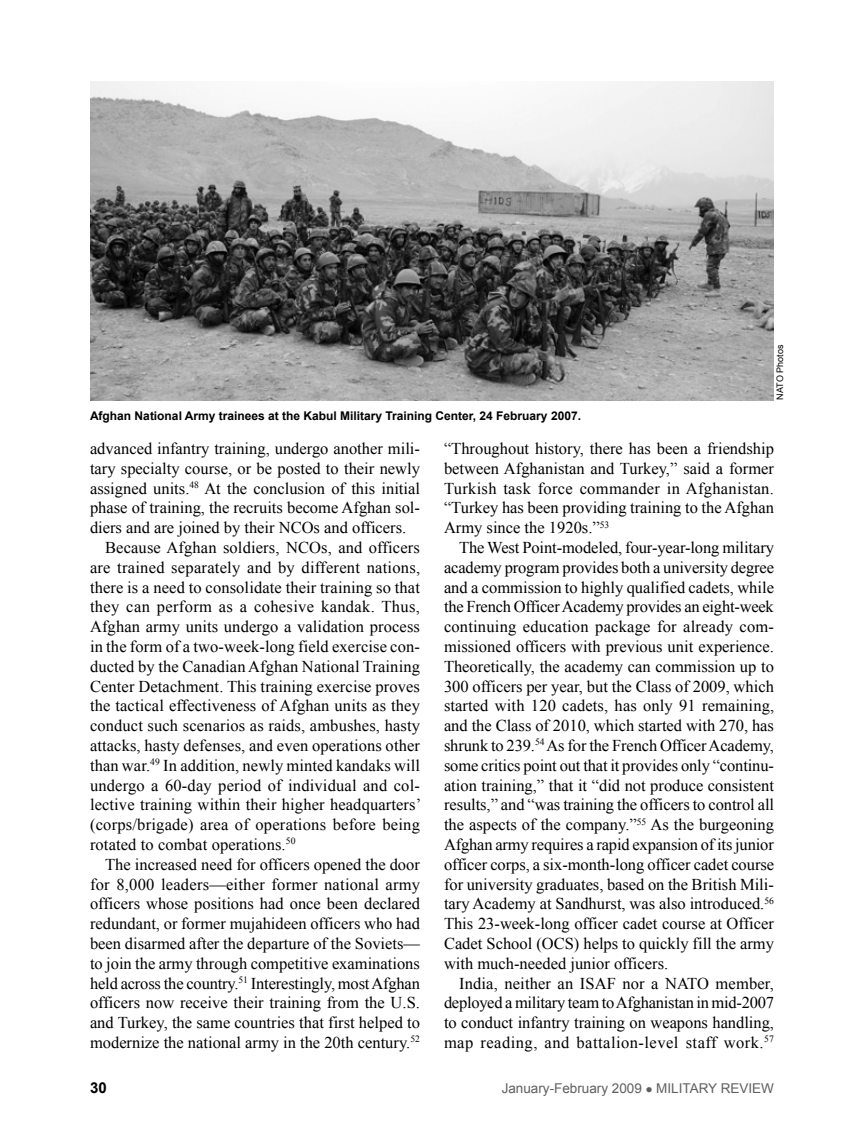
<style>
.page{position:relative;width:864px;height:1134px;background:#fff}
.page>*{position:absolute;margin:0;border:0;box-sizing:border-box;transform-origin:0 0}
.fob{font:16.5px/19.8px "Times New Roman";color:#000;text-align:justify}
.t1{font:700 15px "Arial";color:#000}
.t2{font:13.5px "Arial";color:#5e5f5f}
.cutline{font:700 12px "Arial";color:#000}
.photocred{font:9px "Arial";color:#000}
</style>
<div class="page">
<img style="left:90px;top:81px;width:684px;height:320px">
<p class="cutline" style="left:90px;top:408px;width:493px">Afghan National Army trainees at the Kabul Military Training Center, 24 February 2007.</p>
<p class="photocred" style="left:774px;top:400px;width:56px;rotate:-90deg">NATO Photos</p>
<p class="fob" style="left:90px;top:438px;width:332px">advanced infantry training, undergo another mili&shy;tary specialty course, or be posted to their newly assigned units.<sup>48</sup> At the conclusion of this initial phase of training, the recruits become Afghan sol&shy;diers and are joined by their NCOs and officers.</p>
<p class="fob" style="left:90px;top:537px;width:333px;text-indent:15px">Because Afghan soldiers, NCOs, and officers are trained separately and by different nations, there is a need to consolidate their training so that they can perform as a cohesive kandak. Thus, Afghan army units undergo a validation process in the form of a two-week-long field exercise con&shy;ducted by the Canadian Afghan National Training Center Detachment. This training exercise proves the tactical effectiveness of Afghan units as they conduct such scenarios as raids, ambushes, hasty attacks, hasty defenses, and even operations other than war.<sup>49</sup> In addition, newly minted kandaks will undergo a 60-day period of individual and col&shy;lective training within their higher headquarters’ (corps/brigade) area of operations before being rotated to combat operations.<sup>50</sup></p>
<p class="fob" style="left:90px;top:854px;width:332px;text-indent:15px">The increased need for officers opened the door for 8,000 leaders—either former national army officers whose positions had once been declared redundant, or former mujahideen officers who had been disarmed after the departure of the Soviets— to join the army through competitive examinations held across the country.<sup>51</sup> Interestingly, most Afghan officers now receive their training from the U.S. and Turkey, the same countries that first helped to modernize the national army in the 20th century.<sup>52</sup></p>
<p class="fob" style="left:444px;top:438px;width:332px">“Throughout history, there has been a friendship between Afghanistan and Turkey,” said a former Turkish task force commander in Afghanistan. “Turkey has been providing training to the Afghan Army since the 1920s.”<sup>53</sup></p>
<p class="fob" style="left:444px;top:537px;width:332px;text-indent:15px">The West Point-modeled, four-year-long military academy program provides both a university degree and a commission to highly qualified cadets, while the French Officer Academy provides an eight-week continuing education package for already com&shy;missioned officers with previous unit experience.<br>Theoretically, the academy can commission up to 300 officers per year, but the Class of 2009, which started with 120 cadets, has only 91 remaining, and the Class of 2010, which started with 270, has shrunk to 239.<sup>54</sup> As for the French Officer Academy, some critics point out that it provides only “continu&shy;ation training,” that it “did not produce consistent results,” and “was training the officers to control all the aspects of the company.”<sup>55</sup> As the burgeoning Afghan army requires a rapid expansion of its junior officer corps, a six-month-long officer cadet course for university graduates, based on the British Mili&shy;tary Academy at Sandhurst, was also introduced.<sup>56<br></sup>This 23-week-long officer cadet course at Officer Cadet School (OCS) helps to quickly fill the army with much-needed junior officers.</p>
<p class="fob" style="left:459px;top:973px;width:218px">India, neither an ISAF nor a NAT</p>
<p class="fob" style="left:444px;top:973px;width:332px;text-indent:253px">O member, deployed a military team to Afghanistan in mid-2007 to conduct infantry training on weapons handling, map reading, and battalion-level staff work.<sup>57</sup></p>
<p class="t1" style="left:90px;top:1078px;width:18px">30</p>
<p class="t2" style="left:502px;top:1080px;width:274px">January-February 2009 ● Military Review</p>
</div>
